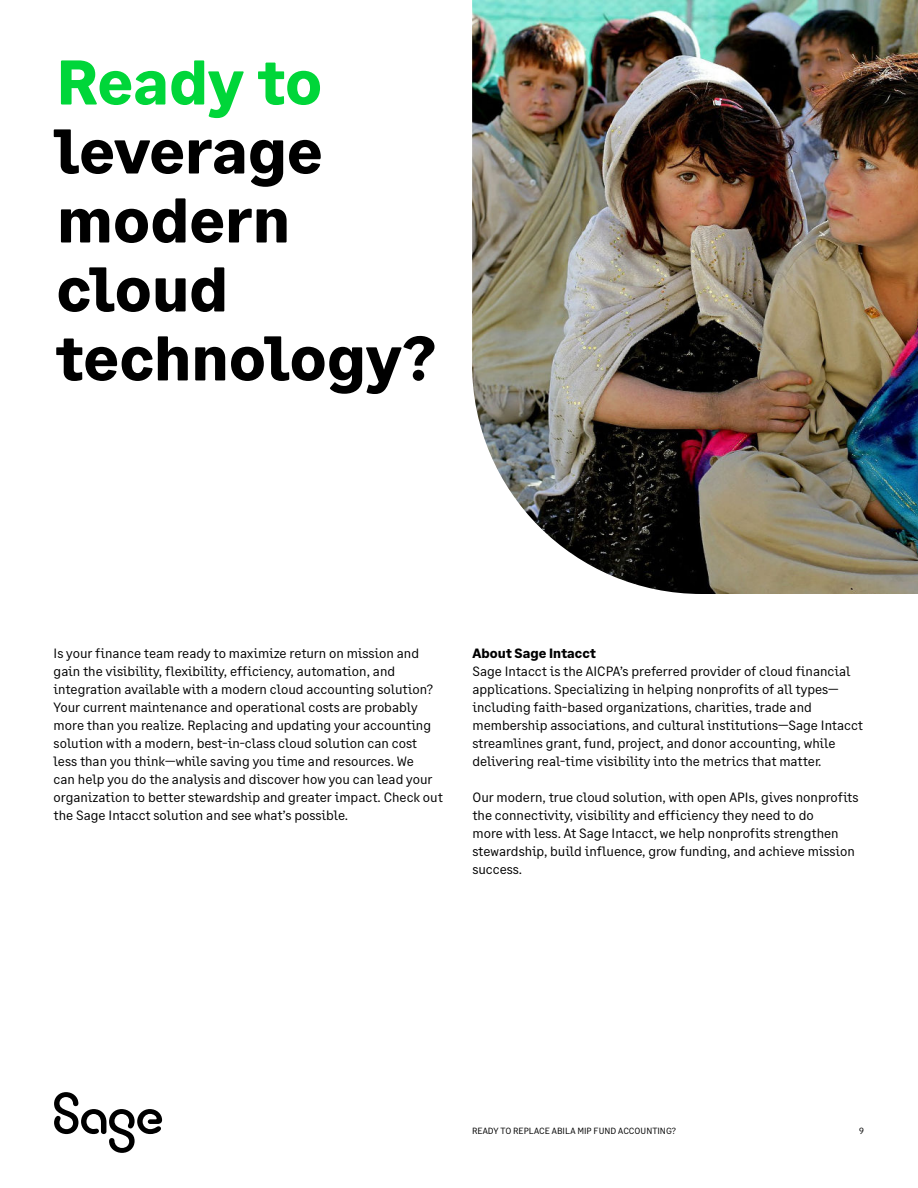
<style>
.page{position:relative;width:918px;height:1188px;background:#fff}
.page>*{position:absolute;margin:0;border:0;box-sizing:border-box;transform-origin:0 0}
.t1{font:700 63px/69px "Sage Text";color:#000}
.t2{font:700 63px "Sage Text";color:#00d639}
.t3{font:13.5px/18px "Sage Text";color:#000}
.t4{font:700 13.5px "Sage Text";color:#000}
.t5{font:9px "Sage Text";color:#000}
</style>
<div class="page">
<img style="left:472px;top:0;width:446px;height:594px">
<svg style="left:54px;top:1092px;width:108px;height:61px"></svg>
<h1 class="t2" style="left:57px;top:56px;width:267px">Ready to</h1>
<h1 class="t1" style="left:55px;top:122px;width:382px">leverage modern cloud technology?</h1>
<p class="t3" style="left:54px;top:646px;width:391px">Is your finance team ready to maximize return on mission and gain the visibility, flexibility, efficiency, automation, and integration available with a modern cloud accounting solution?<br>Your current maintenance and operational costs are probably more than you realize. Replacing and updating your accounting solution with a modern, best-in-class cloud solution can cost less than you think—while saving you time and resources. We<br>can help you do the analysis and discover how you can lead your organization to better stewardship and greater impact. Check out the Sage Intacct solution and see what’s possible.</p>
<p class="t4" style="left:472px;top:648px;width:125px">About Sage Intacct</p>
<p class="t3" style="left:472px;top:664px;width:392px">Sage Intacct is the AICPA’s preferred provider of cloud financial applications. Specializing in helping nonprofits of all types— including faith-based organizations, charities, trade and membership associations, and cultural institutions—Sage Intacct streamlines grant, fund, project, and donor accounting, while delivering real-time visibility into the metrics that matter.</p>
<p class="t3" style="left:472px;top:790px;width:388px">Our modern, true cloud solution, with open APIs, gives nonprofits the connectivity, visibility and efficiency they need to do<br>more with less. At Sage Intacct, we help nonprofits strengthen stewardship, build influence, grow funding, and achieve mission success.</p>
<p class="t5" style="left:472px;top:1128px;width:205px">READY TO REPLACE ABILA MIP FUND ACCOUNTING?</p>
<p class="t5" style="left:859px;top:1127px;width:6px">9</p>
</div>
